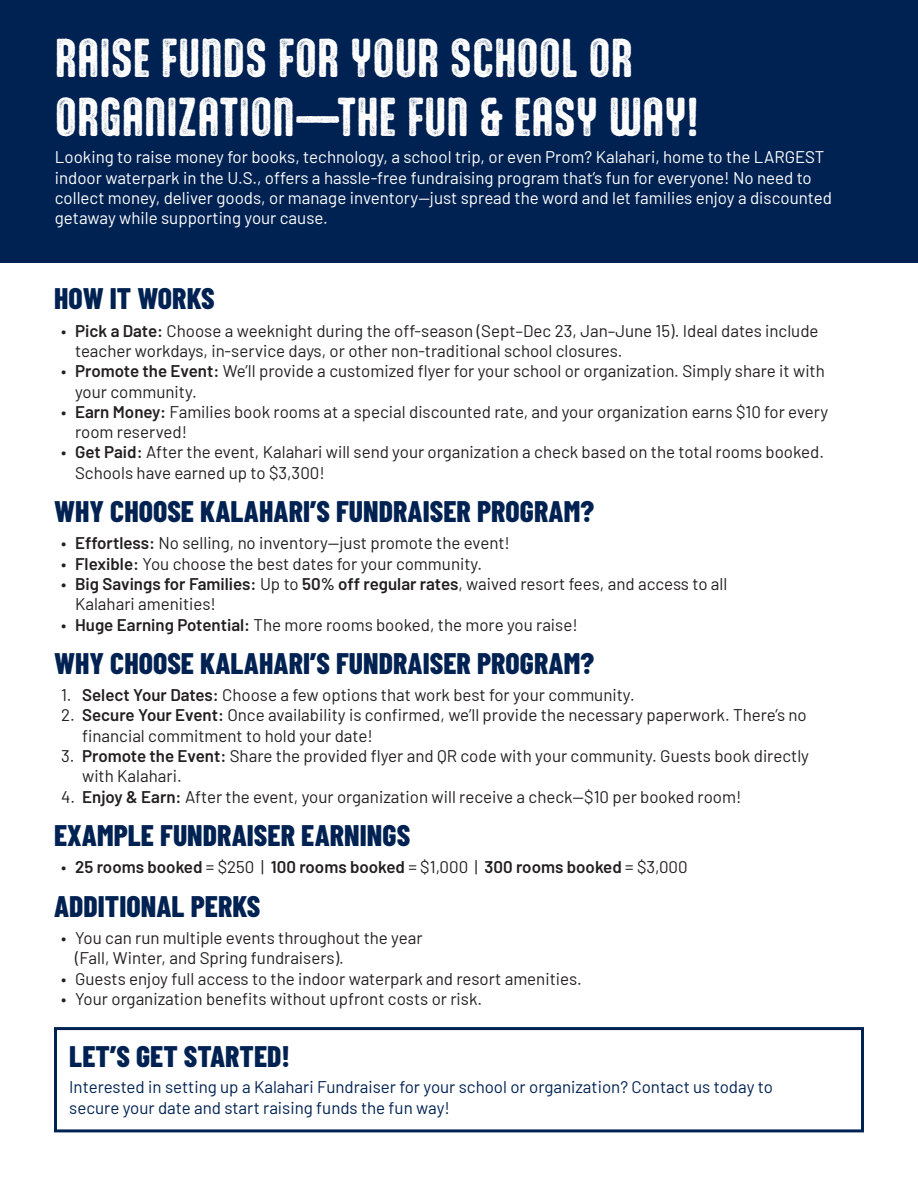
<style>
.page{position:relative;width:918px;height:1188px;background:#fff}
.page>*{position:absolute;margin:0;border:0;box-sizing:border-box;transform-origin:0 0}
.t1{font:46.5px/58.8px "Aptly Rust";letter-spacing:.015em;color:#fff}
.t2{font:800 29.7px "Barlow Condensed";letter-spacing:.005em;color:#002252}
.t3{font:16.95px/20.2px "Barlow";color:#231f20}
.t4{font:16.95px/20.2px "Barlow";color:#fff}
.t5{font:16.95px/20.2px "Barlow";color:#002252}
.t6{font:600 16.95px "Barlow";color:#231f20}
.s1{font-weight:600}
.s2{font-weight:400}
</style>
<div class="page">
<div style="left:0;top:0;width:918px;height:262px;background:#002252"></div>
<div style="left:54px;top:1027px;width:810px;height:105px;border:3px solid #002252"></div>
<p class="t1" style="left:55px;top:28px;width:645px">RAISE FUNDS FOR YOUR SCHOOL OR<br>ORGANIZATION—THE FUN &amp; EASY WAY!</p>
<p class="t4" style="left:55px;top:146px;width:779px">Looking to raise money for books, technology, a school trip, or even Prom? Kalahari, home to the LARGEST indoor waterpark in the U.S., offers a hassle-free fundraising program that’s fun for everyone! No need to collect money, deliver goods, or manage inventory—just spread the word and let families enjoy a discounted getaway while supporting your cause.</p>
<p class="t2" style="left:54px;top:278px;width:162px">HOW IT WORKS</p>
<p class="t3" style="left:75px;top:319px;width:745px;text-indent:-14px">• <span class="s1">Pick a Date:</span> Choose a weeknight during the off-season (Sept–Dec 23, Jan–June 15). Ideal dates include teacher workdays, in-service days, or other non-traditional school closures.</p>
<p class="t3" style="left:75px;top:360px;width:751px;text-indent:-14px">• <span class="s1">Promote the Event:</span> We’ll provide a customized flyer for your school or organization. Simply share it with your community.</p>
<p class="t3" style="left:75px;top:400px;width:755px;text-indent:-14px">• <span class="s1">Earn Money:</span> Families book rooms at a special discounted rate, and your organization earns $10 for every room reserved!</p>
<p class="t3" style="left:75px;top:441px;width:751px;text-indent:-14px">• <span class="s1">Get Paid:</span> After the event, Kalahari will send your organization a check based on the total rooms booked.<br>Schools have earned up to $3,300!</p>
<p class="t2" style="left:54px;top:490px;width:542px">WHY CHOOSE KALAHARI’S FUNDRAISER PROGRAM?</p>
<p class="t3" style="left:61px;top:532px;width:450px">• <span class="s1">Effortless:</span> No selling, no inventory—just promote the event!</p>
<p class="t3" style="left:61px;top:552px;width:423px">• <span class="s1">Flexible:</span> You choose the best dates for your community.</p>
<p class="t3" style="left:75px;top:572px;width:654px;text-indent:-14px">• <span class="s1">Big Savings for Families:</span> Up to <span class="s1">50% off regular rates</span>, waived resort fees, and access to all<br>Kalahari amenities!</p>
<p class="t3" style="left:61px;top:613px;width:518px">• <span class="s1">Huge Earning Potential:</span> The more rooms booked, the more you raise!</p>
<p class="t2" style="left:54px;top:642px;width:542px">WHY CHOOSE KALAHARI’S FUNDRAISER PROGRAM?</p>
<p class="t3" style="left:61px;top:684px;width:575px">1. <span class="s1">Select Your Dates:</span> Choose a few options that work best for your community.</p>
<p class="t3" style="left:82px;top:704px;width:726px;text-indent:-21px">2. <span class="s1">Secure Your Event:</span> Once availability is confirmed, we’ll provide the necessary paperwork. There’s no financial commitment to hold your date!</p>
<p class="t3" style="left:82px;top:745px;width:728px;text-indent:-21px">3. <span class="s1">Promote the Event:</span> Share the provided flyer and QR code with your community. Guests book directly with Kalahari.</p>
<p class="t3" style="left:61px;top:785px;width:682px">4. <span class="s1">Enjoy &amp; Earn:</span> After the event, your organization will receive a check—$10 per booked room!</p>
<p class="t2" style="left:54px;top:814px;width:358px">EXAMPLE FUNDRAISER EARNINGS</p>
<p class="t6" style="left:61px;top:855px;width:628px"><span class="s2">•</span> 25 rooms booked <span class="s2">= $250 |</span> 100 rooms booked <span class="s2">= $1,000 |</span> 300 rooms booked <span class="s2">= $3,000</span></p>
<p class="t2" style="left:54px;top:885px;width:208px">ADDITIONAL PERKS</p>
<p class="t3" style="left:75px;top:926px;width:349px;text-indent:-14px">• You can run multiple events throughout the year (Fall, Winter, and Spring fundraisers).</p>
<p class="t3" style="left:61px;top:967px;width:522px">• Guests enjoy full access to the indoor waterpark and resort amenities.</p>
<p class="t3" style="left:61px;top:987px;width:423px">• Your organization benefits without upfront costs or risk.</p>
<p class="t2" style="left:69px;top:1035px;width:222px">LET’S GET STARTED!</p>
<p class="t5" style="left:69px;top:1076px;width:705px">Interested in setting up a Kalahari Fundraiser for your school or organization? Contact us today to secure your date and start raising funds the fun way!</p>
</div>
